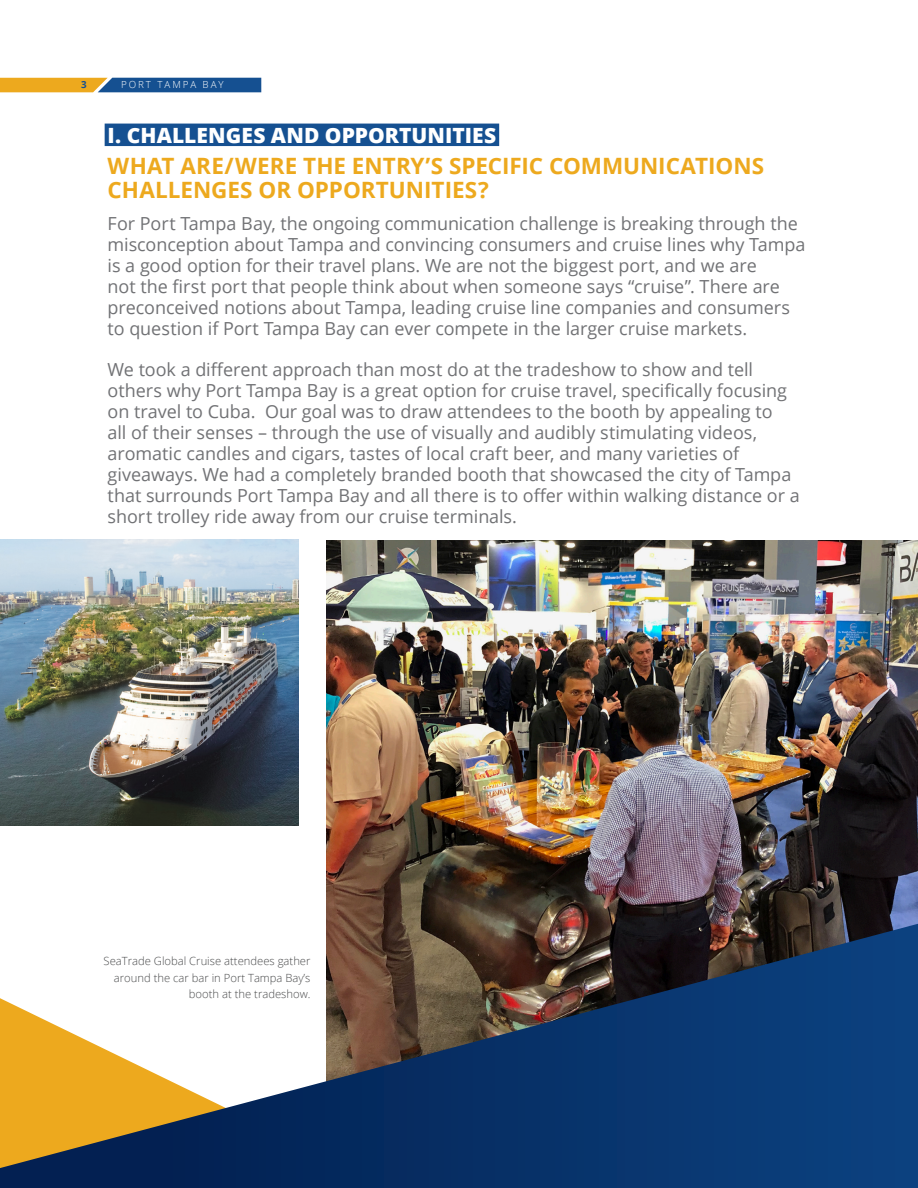
<style>
.page{position:relative;width:918px;height:1188px;background:#fff}
.page>*{position:absolute;margin:0;border:0;box-sizing:border-box;transform-origin:0 0}
.Sub-Headline_Body{font:700 22.5px/24px "Open Sans";color:#eda91e}
.Quatation_Rule_RR{font:800 21px "Open Sans";letter-spacing:.005em;color:#fff}
.Body_Text_1_copy{font:18px/21px "Open Sans";letter-spacing:-.005em;color:#717275}
.Caption_1{font:300 11.25px/16.5px "Open Sans";color:#4b4c4d;text-align:right}
.t1{font:300 9.75px "Open Sans";letter-spacing:.2em;color:#fff}
.t2{font:700 9.75px "Open Sans";color:#155091}
</style>
<div class="page">
<img style="left:327px;top:540px;width:591px;height:384px">
<svg style="left:0;top:924px;width:918px;height:264px"></svg>
<img style="left:0;top:540px;width:298px;height:285px">
<div style="left:105px;top:124px;width:394px;height:22px;background:#155091"></div>
<svg style="left:0;top:78px;width:261px;height:14px;background:#6c7566"></svg>
<p class="t2" style="left:81px;top:78px;width:7px">3</p>
<p class="t1" style="left:121px;top:78px;width:104px">PORT TAMPA BAY</p>
<p class="Quatation_Rule_RR" style="left:108px;top:119px;width:390px">I. CHALLENGES AND OPPORTUNITIES</p>
<p class="Sub-Headline_Body" style="left:108px;top:154px;width:658px">WHAT ARE/WERE THE ENTRY’S SPECIFIC COMMUNICATIONS<br>CHALLENGES OR OPPORTUNITIES?</p>
<p class="Body_Text_1_copy" style="left:108px;top:212px;width:699px">For Port Tampa Bay, the ongoing communication challenge is breaking through the misconception about Tampa and convincing consumers and cruise lines why Tampa is a good option for their travel plans. We are not the biggest port, and we are<br>not the first port that people think about when someone says “cruise”. There are preconceived notions about Tampa, leading cruise line companies and consumers to question if Port Tampa Bay can ever compete in the larger cruise markets.</p>
<p class="Body_Text_1_copy" style="left:108px;top:359px;width:694px">We took a different approach than most do at the tradeshow to show and tell others why Port Tampa Bay is a great option for cruise travel, specifically focusing on travel to Cuba. Our goal was to draw attendees to the booth by appealing to<br>all of their senses – through the use of visually and audibly stimulating videos, aromatic candles and cigars, tastes of local craft beer, and many varieties of giveaways. We had a completely branded booth that showcased the city of Tampa that surrounds Port Tampa Bay and all there is to offer within walking distance or a short trolley ride away from our cruise terminals.</p>
<p class="Caption_1" style="left:104px;top:953px;width:208px">SeaTrade Global Cruise attendees gather around the car bar in Port Tampa Bay’s booth at the tradeshow.</p>
</div>
